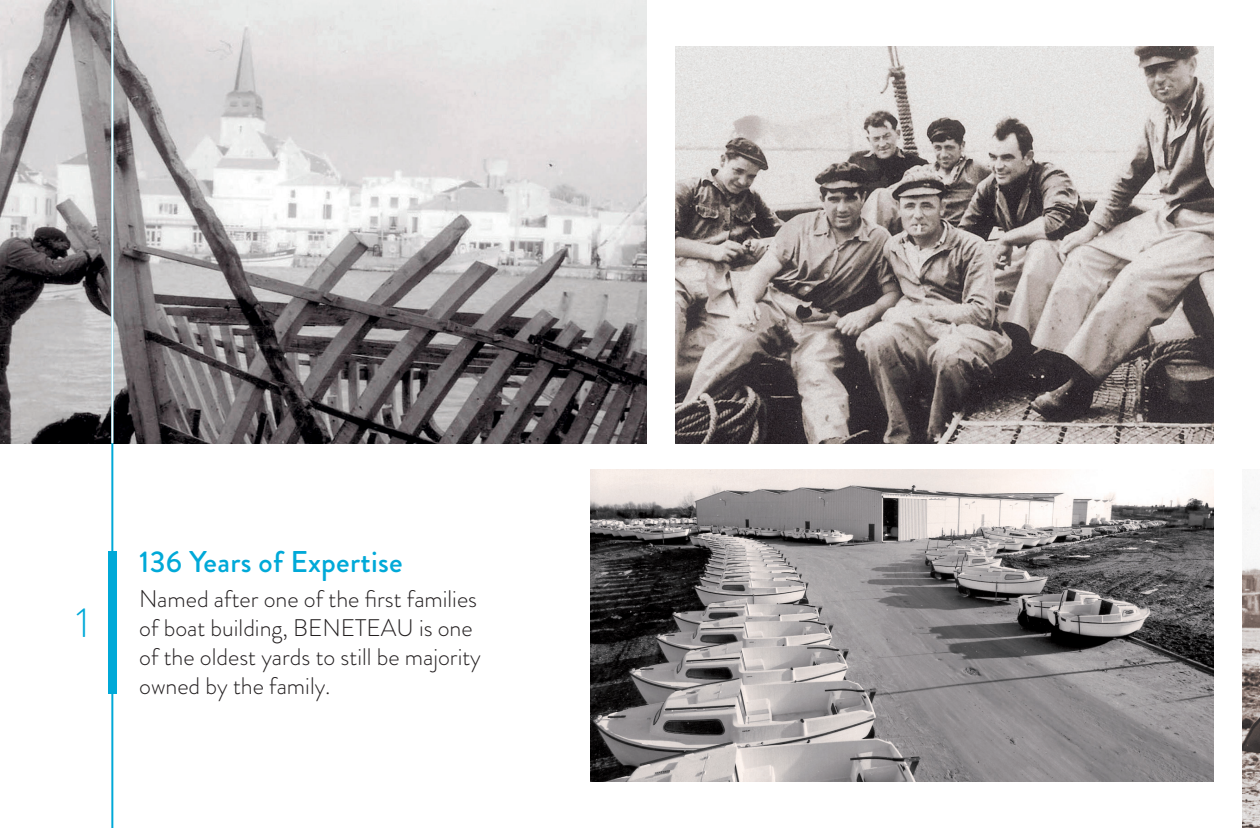
<style>
.page{position:relative;width:1260px;height:828px;background:#fff}
.page>*{position:absolute;margin:0;border:0;box-sizing:border-box;transform-origin:0 0}
.t1{font:300 42px "Brandon Grotesque";color:#00a9d8}
.t2{font:500 30px "Brandon Grotesque";letter-spacing:.01em;color:#00a9d8}
.t3{font:300 24px/28.8px "Brandon Grotesque";color:#231f20}
</style>
<div class="page">
<img style="left:1242px;top:477px;width:18px;height:351px">
<img style="left:0;top:0;width:647px;height:443px">
<img style="left:675px;top:46px;width:539px;height:397px">
<hr style="left:111px;top:0;width:2px;height:828px;background:#00a9d8">
<div style="left:108px;top:551px;width:9px;height:143px;background:#00a9d8"></div>
<img style="left:590px;top:470px;width:624px;height:312px">
<hr style="left:111px;top:0;width:2px;height:443px;background:#fff">
<h1 class="t1" style="left:76px;top:607px;width:15px">1</h1>
<p class="t2" style="left:139px;top:551px;width:265px">136 Years of Expertise</p>
<p class="t3" style="left:139px;top:588px;width:343px">Named after one of the first families of boat building, BENETEAU is one of the oldest yards to still be majority owned by the family.</p>
</div>
